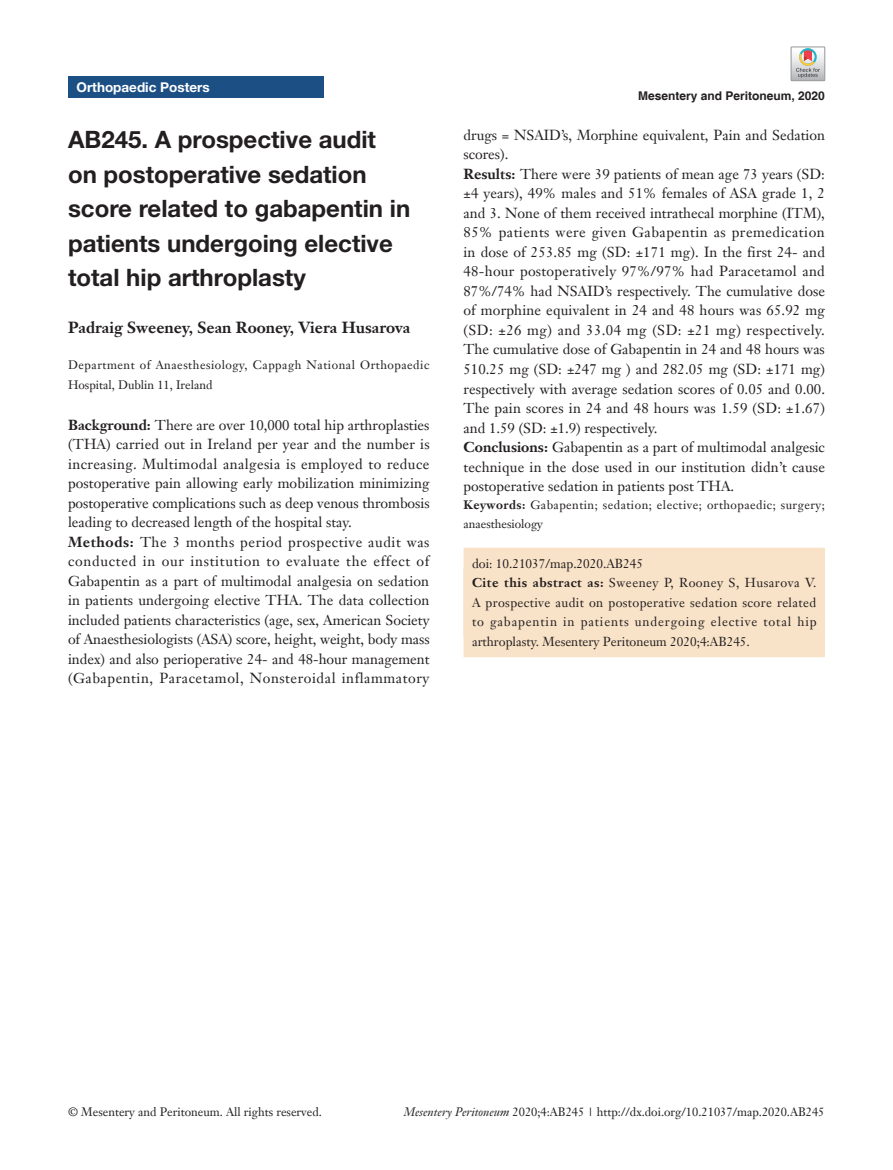
<style>
.page{position:relative;width:893px;height:1170px;background:#fff}
.page>*{position:absolute;margin:0;border:0;box-sizing:border-box;transform-origin:0 0}
.文题{font:700 24px/34.5px "Helvetica Neue LT Pro";color:#231f20}
.作者{font:700 15.75px "Janson Text LT";color:#231f20}
.段落样式1{font:14.25px/19.5px "Janson Text LT";color:#231f20;text-align:justify}
.栏目{font:700 13.5px "Helvetica Neue LT Pro";color:#fff}
._4行{font:12.75px/19.5px "Janson Text LT";color:#231f20;text-align:justify}
.单位{font:12px/19.5px "Janson Text LT";letter-spacing:.04em;color:#231f20}
.单位-2{font:12px "Janson Text LT";color:#231f20}
.t1{font:700 12px "Helvetica";color:#231f20}
.s1{font-weight:700}
.s2{font-style:italic}
</style>
<div class="page">
<div style="left:463px;top:547px;width:362px;height:90px;background:#f9e3c8"></div>
<div style="left:463px;top:567px;width:362px;height:90px;background:#f9e3c8"></div>
<div style="left:68px;top:77px;width:255px;height:21px;background:#1c5085"></div>
<svg style="left:791px;top:47px;width:34px;height:34px"></svg>
<p class="栏目" style="left:77px;top:79px;width:135px">Orthopaedic Posters</p>
<p class="文题" style="left:68px;top:122px;width:344px">AB245. A prospective audit on postoperative sedation score related to gabapentin in patients undergoing elective total hip arthroplasty</p>
<p class="作者" style="left:68px;top:317px;width:344px">Padraig Sweeney, Sean Rooney, Viera Husarova</p>
<p class="单位" style="left:68px;top:355px;width:363px">Department of Anaesthesiology, Cappagh National Orthopaedic<br>Hospital, Dublin 11, Ireland</p>
<p class="段落样式1" style="left:68px;top:414px;width:363px"><span class="s1">Background:</span> There are over 10,000 total hip arthroplasties (THA) carried out in Ireland per year and the number is increasing. Multimodal analgesia is employed to reduce postoperative pain allowing early mobilization minimizing postoperative complications such as deep venous thrombosis leading to decreased length of the hospital stay.</p>
<p class="段落样式1" style="left:68px;top:531px;width:363px"><span class="s1">Methods:</span> The 3 months period prospective audit was conducted in our institution to evaluate the effect of Gabapentin as a part of multimodal analgesia on sedation in patients undergoing elective THA. The data collection included patients characteristics (age, sex, American Society of Anaesthesiologists (ASA) score, height, weight, body mass index) and also perioperative 24- and 48-hour management (Gabapentin, Paracetamol, Nonsteroidal inflammatory</p>
<p class="t1" style="left:638px;top:88px;width:188px">Mesentery and Peritoneum, 2020</p>
<p class="段落样式1" style="left:463px;top:125px;width:363px">drugs = NSAID’s, Morphine equivalent, Pain and Sedation scores).</p>
<p class="段落样式1" style="left:463px;top:164px;width:363px"><span class="s1">Results:</span> There were 39 patients of mean age 73 years (SD: ±4 years), 49% males and 51% females of ASA grade 1, 2 and 3. None of them received intrathecal morphine (ITM), 85% patients were given Gabapentin as premedication in dose of 253.85 mg (SD: ±171 mg). In the first 24- and 48-hour postoperatively 97%/97% had Paracetamol and 87%/74% had NSAID’s respectively. The cumulative dose of morphine equivalent in 24 and 48 hours was 65.92 mg (SD: ±26 mg) and 33.04 mg (SD: ±21 mg) respectively.<br>The cumulative dose of Gabapentin in 24 and 48 hours was 510.25 mg (SD: ±247 mg ) and 282.05 mg (SD: ±171 mg) respectively with average sedation scores of 0.05 and 0.00.<br>The pain scores in 24 and 48 hours was 1.59 (SD: ±1.67) and 1.59 (SD: ±1.9) respectively.</p>
<p class="段落样式1" style="left:463px;top:437px;width:363px"><span class="s1">Conclusions:</span> Gabapentin as a part of multimodal analgesic technique in the dose used in our institution didn’t cause postoperative sedation in patients post THA.</p>
<p class="单位" style="left:463px;top:494px;width:363px"><span class="s1">Keywords:</span> Gabapentin; sedation; elective; orthopaedic; surgery; anaesthesiology</p>
<p class="_4行" style="left:472px;top:553px;width:173px">doi: 10.21037/map.2020.AB245</p>
<p class="_4行" style="left:472px;top:573px;width:346px"><span class="s1">Cite this abstract as:</span> Sweeney P, Rooney S, Husarova V.<br>A prospective audit on postoperative sedation score related to gabapentin in patients undergoing elective total hip arthroplasty. Mesentery Peritoneum 2020;4:AB245.</p>
<p class="单位-2" style="left:68px;top:1104px;width:255px">© Mesentery and Peritoneum. All rights reserved.</p>
<p class="单位-2" style="left:404px;top:1104px;width:422px"><span class="s2">Mesentery Peritoneum</span> 2020;4:AB245 | http://dx.doi.org/10.21037/map.2020.AB245</p>
</div>
